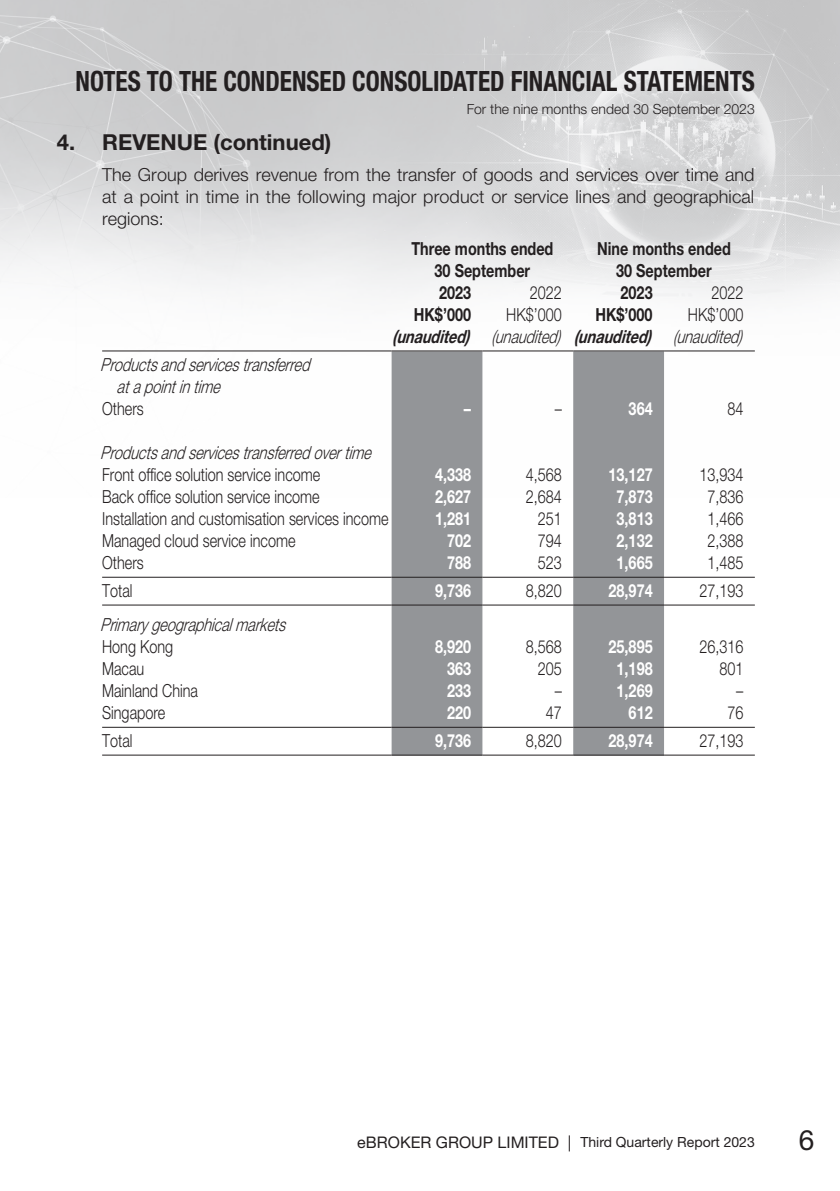
<style>
.page{position:relative;width:840px;height:1191px;background:#fff}
.page>*{position:absolute;margin:0;border:0;box-sizing:border-box;transform-origin:0 0}
.t1{font:700 condensed 28px "Helvetica Neue LT Std";color:#231f20;scale:.9 1}
.t2{font:28px "Helvetica Neue LT Std";color:#231f20}
.t3{font:700 22px "Helvetica Neue LT Std";color:#231f20}
.t4{font:300 18px "Helvetica Neue LT Std";color:#231f20;scale:.8 1}
.t5{font:300 18px/22px "Helvetica Neue LT Std";color:#231f20;text-align:justify}
.t6{font:italic 300 18px/22px "Helvetica Neue LT Std";color:#231f20;scale:.8 1}
.t7{font:700 18px "Helvetica Neue LT Std";color:#fff;scale:.8 1}
.t8{font:700 18px/22px "Helvetica Neue LT Std";color:#231f20;text-align:center;scale:.8 1}
.t9{font:italic 700 18px "Helvetica Neue LT Std";color:#231f20;scale:.8 1}
.t10{font:16px "Helvetica Neue LT Std";color:#231f20}
.t11{font:300 14px "Helvetica Neue LT Std";color:#231f20}
.t12{font:14px "Helvetica Neue LT Std";color:#231f20}
.s1{font-weight:300}
.s2{font-weight:700}
</style>
<div class="page">
<img style="left:0;top:0;width:839px;height:497px">
<svg style="left:391px;top:351px;width:272px;height:403px;fill:#939598"></svg>
<hr style="left:102px;top:350px;width:289px;height:1px;background:#231f20">
<hr style="left:391px;top:350px;width:91px;height:1px;background:#231f20">
<hr style="left:482px;top:350px;width:91px;height:1px;background:#231f20">
<hr style="left:573px;top:350px;width:90px;height:1px;background:#231f20">
<hr style="left:663px;top:350px;width:91px;height:1px;background:#231f20">
<hr style="left:102px;top:577px;width:289px;height:1px;background:#231f20">
<hr style="left:391px;top:577px;width:91px;height:1px;background:#231f20">
<hr style="left:482px;top:577px;width:91px;height:1px;background:#231f20">
<hr style="left:573px;top:577px;width:90px;height:1px;background:#231f20">
<hr style="left:663px;top:577px;width:91px;height:1px;background:#231f20">
<hr style="left:102px;top:604px;width:289px;height:1px;background:#231f20">
<hr style="left:391px;top:604px;width:91px;height:1px;background:#231f20">
<hr style="left:482px;top:604px;width:91px;height:1px;background:#231f20">
<hr style="left:573px;top:604px;width:90px;height:1px;background:#231f20">
<hr style="left:663px;top:604px;width:91px;height:1px;background:#231f20">
<hr style="left:102px;top:727px;width:289px;height:1px;background:#231f20">
<hr style="left:391px;top:727px;width:91px;height:1px;background:#231f20">
<hr style="left:482px;top:727px;width:91px;height:1px;background:#231f20">
<hr style="left:573px;top:727px;width:90px;height:1px;background:#231f20">
<hr style="left:663px;top:727px;width:91px;height:1px;background:#231f20">
<hr style="left:102px;top:754px;width:289px;height:1px;background:#231f20">
<hr style="left:391px;top:754px;width:91px;height:1px;background:#231f20">
<hr style="left:482px;top:754px;width:91px;height:1px;background:#231f20">
<hr style="left:573px;top:754px;width:90px;height:1px;background:#231f20">
<hr style="left:663px;top:754px;width:91px;height:1px;background:#231f20">
<h1 class="t1" style="left:75px;top:64px;width:755px">NOTES TO THE CONDENSED CONSOLIDATED FINANCIAL STATEMENTS</h1>
<p class="t11" style="left:466px;top:100px;width:289px">For the nine months ended 30 September 2023</p>
<p class="t3" style="left:57px;top:129px;width:20px">4.</p>
<p class="t3" style="left:102px;top:129px;width:230px">REVENUE (continued(</p>
<p class="t5" style="left:102px;top:163px;width:653px">The Group derives revenue from the transfer of goods and services over time and at a point in time in the following major product or service lines and geographical regions:</p>
<p class="t8" style="left:411px;top:237px;width:179px">Three months ended<br>30 September</p>
<p class="t8" style="left:597px;top:237px;width:168px">Nine months ended<br>30 September</p>
<p class="t4" style="left:711px;top:282px;width:42px">2022</p>
<p class="t8" style="left:439px;top:281px;width:42px">2023</p>
<p class="t8" style="left:620px;top:281px;width:42px">2023</p>
<p class="t4" style="left:529px;top:282px;width:42px">2022</p>
<p class="t8" style="left:413px;top:303px;width:73px">HK ’$ 000</p>
<p class="t4" style="left:506px;top:304px;width:71px">HK ’$ 000</p>
<p class="t8" style="left:595px;top:303px;width:73px">HK ’$ 000</p>
<p class="t4" style="left:687px;top:304px;width:71px">HK ‘$ 000</p>
<p class="t9" style="left:392px;top:325px;width:14px">(</p>
<p class="t9" style="left:464px;top:325px;width:46px">) <span class="s1">(</span></p>
<p class="t6" style="left:556px;top:325px;width:35px">) <span class="s2">(</span></p>
<p class="t9" style="left:646px;top:325px;width:46px">) <span class="s1">(</span></p>
<p class="t6" style="left:737px;top:325px;width:6px">(</p>
<p class="t9" style="left:396px;top:325px;width:94px">unaudited</p>
<p class="t6" style="left:494px;top:325px;width:86px">unaudited</p>
<p class="t9" style="left:577px;top:325px;width:94px">unaudited</p>
<p class="t6" style="left:676px;top:325px;width:86px">unaudited</p>
<p class="t6" style="left:116px;top:353px;width:249px;text-indent:-16px">Products and services transferred at a point in time</p>
<p class="t4" style="left:102px;top:398px;width:54px">Others</p>
<p class="t6" style="left:100px;top:441px;width:346px">Products and services transferred over time</p>
<p class="t7" style="left:463px;top:397px;width:10px">–</p>
<p class="t4" style="left:554px;top:398px;width:10px">–</p>
<p class="t7" style="left:628px;top:397px;width:32px">364</p>
<p class="t4" style="left:727px;top:398px;width:22px">84</p>
<p class="t4" style="left:102px;top:464px;width:274px">Front office solution service income</p>
<p class="t7" style="left:435px;top:463px;width:47px">4,338</p>
<p class="t4" style="left:525px;top:464px;width:47px">4,568</p>
<p class="t7" style="left:608px;top:463px;width:57px">13,127</p>
<p class="t4" style="left:699px;top:464px;width:57px">13,934</p>
<p class="t4" style="left:102px;top:486px;width:273px">Back office solution service income</p>
<p class="t7" style="left:435px;top:485px;width:47px">2,627</p>
<p class="t4" style="left:525px;top:486px;width:47px">2,684</p>
<p class="t7" style="left:616px;top:485px;width:47px">7,873</p>
<p class="t4" style="left:707px;top:486px;width:47px">7,836</p>
<p class="t4" style="left:102px;top:508px;width:359px">Installation and customisation services income</p>
<p class="t7" style="left:435px;top:507px;width:47px">1,281</p>
<p class="t4" style="left:537px;top:508px;width:32px">251</p>
<p class="t7" style="left:616px;top:507px;width:47px">3,813</p>
<p class="t4" style="left:707px;top:508px;width:47px">1,466</p>
<p class="t4" style="left:102px;top:530px;width:243px">Managed cloud service income</p>
<p class="t7" style="left:447px;top:529px;width:32px">702</p>
<p class="t4" style="left:537px;top:530px;width:32px">794</p>
<p class="t7" style="left:616px;top:529px;width:47px">2,132</p>
<p class="t4" style="left:707px;top:530px;width:47px">2,388</p>
<p class="t4" style="left:102px;top:552px;width:54px">Others</p>
<p class="t7" style="left:447px;top:551px;width:32px">788</p>
<p class="t4" style="left:537px;top:552px;width:32px">523</p>
<p class="t7" style="left:616px;top:551px;width:47px">1,665</p>
<p class="t4" style="left:707px;top:552px;width:47px">1,485</p>
<p class="t4" style="left:102px;top:580px;width:40px">Total</p>
<p class="t6" style="left:100px;top:613px;width:239px">Primary geographical markets</p>
<p class="t7" style="left:435px;top:579px;width:47px">9,736</p>
<p class="t4" style="left:525px;top:580px;width:47px">8,820</p>
<p class="t7" style="left:608px;top:579px;width:57px">28,974</p>
<p class="t4" style="left:699px;top:580px;width:57px">27,193</p>
<p class="t4" style="left:102px;top:636px;width:90px">Hong Kong</p>
<p class="t7" style="left:435px;top:635px;width:47px">8,920</p>
<p class="t4" style="left:525px;top:636px;width:47px">8,568</p>
<p class="t7" style="left:608px;top:635px;width:57px">25,895</p>
<p class="t4" style="left:699px;top:636px;width:57px">26,316</p>
<p class="t4" style="left:102px;top:658px;width:54px">Macau</p>
<p class="t7" style="left:447px;top:657px;width:32px">363</p>
<p class="t4" style="left:537px;top:658px;width:32px">205</p>
<p class="t7" style="left:616px;top:657px;width:47px">1,198</p>
<p class="t4" style="left:719px;top:658px;width:32px">801</p>
<p class="t4" style="left:102px;top:680px;width:121px">Mainland China</p>
<p class="t7" style="left:447px;top:679px;width:32px">233</p>
<p class="t4" style="left:554px;top:680px;width:10px">–</p>
<p class="t7" style="left:616px;top:679px;width:47px">1,269</p>
<p class="t4" style="left:735px;top:680px;width:10px">–</p>
<p class="t4" style="left:102px;top:702px;width:81px">Singapore</p>
<p class="t7" style="left:447px;top:701px;width:32px">220</p>
<p class="t4" style="left:545px;top:702px;width:22px">47</p>
<p class="t7" style="left:628px;top:701px;width:32px">612</p>
<p class="t4" style="left:727px;top:702px;width:22px">76</p>
<p class="t4" style="left:102px;top:730px;width:40px">Total</p>
<p class="t7" style="left:435px;top:729px;width:47px">9,736</p>
<p class="t4" style="left:525px;top:730px;width:47px">8,820</p>
<p class="t7" style="left:608px;top:729px;width:57px">28,974</p>
<p class="t4" style="left:699px;top:730px;width:57px">27,193</p>
<p class="t10" style="left:357px;top:1132px;width:203px">eBROKER GROUP LIMITED</p>
<p class="t10" style="left:567px;top:1132px;width:5px">|</p>
<p class="t12" style="left:580px;top:1133px;width:176px">Third Quarterly Report 2023</p>
<h1 class="t2" style="left:798px;top:1123px;width:17px">6</h1>
</div>
